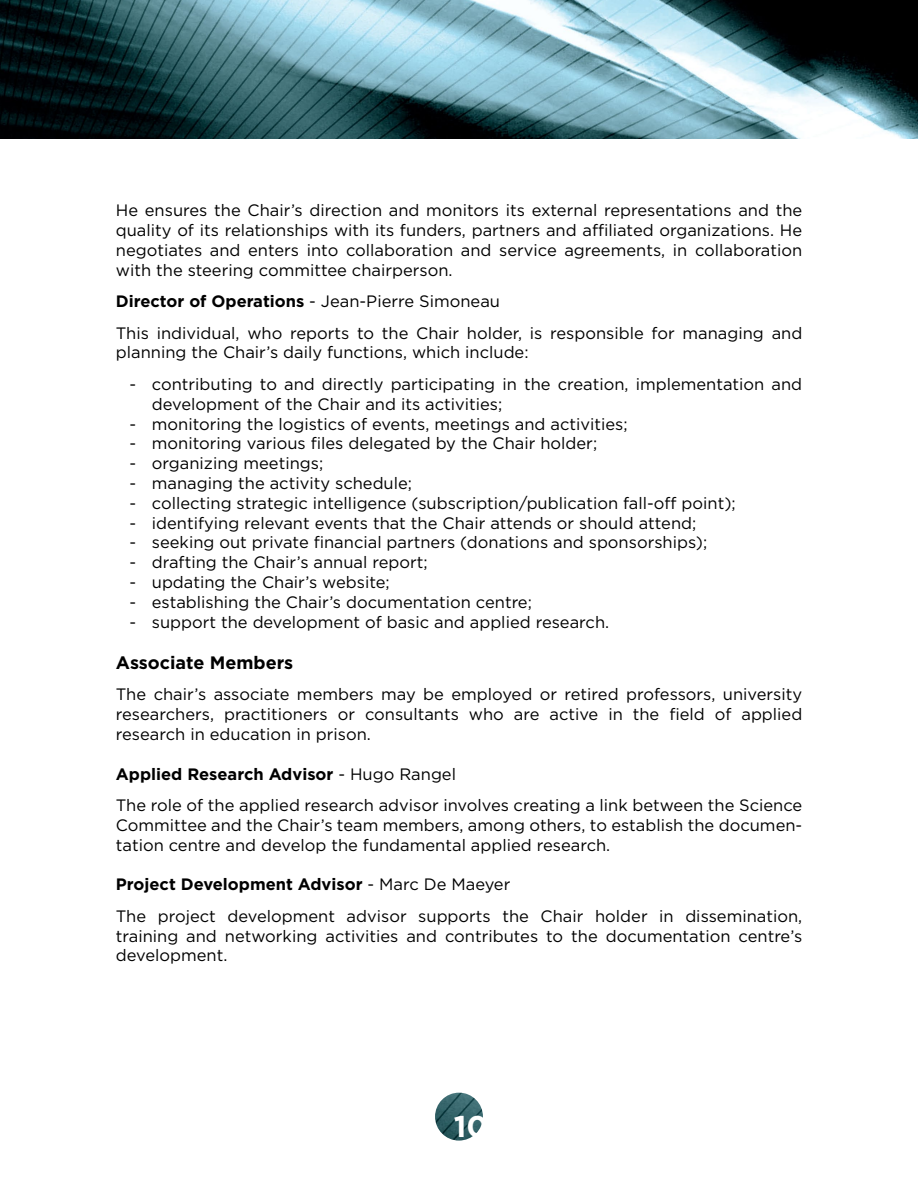
<style>
.page{position:relative;width:918px;height:1188px;background:#fff}
.page>*{position:absolute;margin:0;border:0;box-sizing:border-box;transform-origin:0 0}
.t1{font:700 30px "Gotham";color:#fff}
.t2{font:700 18px "Gotham";color:#000}
.t3{font:16.5px/19.8px "Gotham";color:#000}
.s1{font-weight:700}
</style>
<div class="page">
<img style="left:435px;top:1093px;width:48px;height:48px;border-radius:24px">
<img style="left:0;top:0;width:918px;height:138px">
<p class="t3" style="left:116px;top:200px;width:688px;text-align:justify">He ensures the Chair’s direction and monitors its external representations and the quality of its relationships with its funders, partners and affiliated organizations. He negotiates and enters into collaboration and service agreements, in collaboration with the steering committee chairperson.</p>
<p class="t3" style="left:116px;top:285px;width:688px;line-height:31.5px"><span class="s1">Director of Operations</span> - Jean-Pierre Simoneau<br>This individual, who reports to the Chair holder, is responsible for managing and</p>
<p class="t3" style="left:116px;top:342px;width:414px">planning the Chair’s daily functions, which include:</p>
<p class="t3" style="left:152px;top:374px;width:652px;text-indent:-23px">- contributing to and directly participating in the creation, implementation and development of the Chair and its activities;</p>
<p class="t3" style="left:129px;top:414px;width:500px">- monitoring the logistics of events, meetings and activities;</p>
<p class="t3" style="left:129px;top:433px;width:469px">- monitoring various files delegated by the Chair holder;</p>
<p class="t3" style="left:129px;top:453px;width:195px">- organizing meetings;</p>
<p class="t3" style="left:129px;top:473px;width:284px">- managing the activity schedule;</p>
<p class="t3" style="left:129px;top:493px;width:608px">- collecting strategic intelligence (subscription/publication fall-off point);</p>
<p class="t3" style="left:129px;top:513px;width:568px">- identifying relevant events that the Chair attends or should attend;</p>
<p class="t3" style="left:129px;top:532px;width:579px">- seeking out private financial partners (donations and sponsorships);</p>
<p class="t3" style="left:129px;top:552px;width:300px">- drafting the Chair’s annual report;</p>
<p class="t3" style="left:129px;top:572px;width:262px">- updating the Chair’s website;</p>
<p class="t3" style="left:129px;top:592px;width:404px">- establishing the Chair’s documentation centre;</p>
<p class="t3" style="left:129px;top:612px;width:481px">- support the development of basic and applied research.</p>
<p class="t2" style="left:116px;top:652px;width:179px">Associate Members</p>
<p class="t3" style="left:116px;top:684px;width:688px;text-align:justify">The chair’s associate members may be employed or retired professors, university researchers, practitioners or consultants who are active in the field of applied research in education in prison.</p>
<p class="t3" style="left:116px;top:758px;width:688px;line-height:31.5px"><span class="s1">Applied Research Advisor</span> - Hugo Rangel<br>The role of the applied research advisor involves creating a link between the Science</p>
<p class="t3" style="left:116px;top:815px;width:688px">Committee and the Chair’s team members, among others, to establish the documen&shy;tation centre and develop the fundamental applied research.</p>
<p class="t3" style="left:116px;top:869px;width:688px;line-height:31.5px"><span class="s1">Project Development Advisor</span> - Marc De Maeyer<br>The project development advisor supports the Chair holder in dissemination,</p>
<p class="t3" style="left:116px;top:926px;width:688px">training and networking activities and contributes to the documentation centre’s development.</p>
<h1 class="t1" style="left:454px;top:1109px;width:36px">10</h1>
</div>
